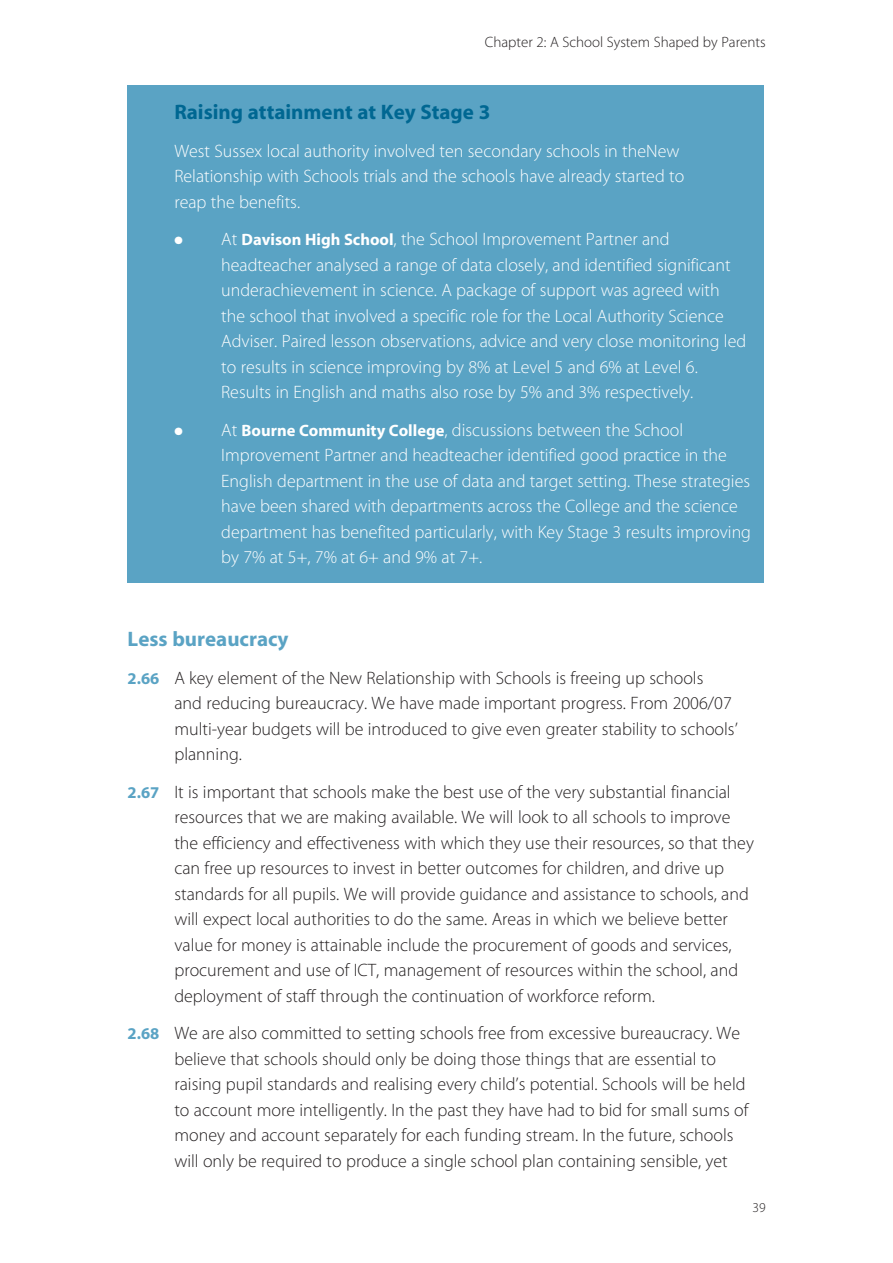
<style>
.page{position:relative;width:893px;height:1263px;background:#fff}
.page>*{position:absolute;margin:0;border:0;box-sizing:border-box;transform-origin:0 0}
.t1{font:21px "Myriad MM Bold";color:#006792}
.t2{font:21px "Myriad MM Bold";color:#5aa3c4}
.t3{font:18px/25.5px "Myriad MM Light";color:#231f20}
.t4{font:18px/25.5px "Myriad MM Light";color:#fff}
.t5{font:15px "Myriad MM Light";color:#231f20}
.t6{font:13.5px "Myriad MM Light";color:#231f20}
.s1{font-family:"Myriad MM Bold";font-size:16.5px}
.s2{font-family:"Myriad MM Bold";font-size:16.5px;color:#5aa3c4}
</style>
<div class="page">
<div style="left:128px;top:85px;width:636px;height:498px;background:#5aa3c4"></div>
<p class="t5" style="left:485px;top:36px;width:282px">Chapter 2: A School System Shaped by Parents</p>
<p class="t1" style="left:174px;top:104px;width:317px">Raising attainment at Key Stage 3</p>
<p class="t4" style="left:174px;top:139px;width:511px">West Sussex local authority involved ten secondary schools in theNew<br>Relationship with Schools trials and the schools have already started to reap the benefits.</p>
<p class="t4" style="left:221px;top:228px;width:526px;text-indent:-47px">● At <span class="s1">Davison High School</span>, the School Improvement Partner and headteacher analysed a range of data closely, and identified significant underachievement in science. A package of support was agreed with the school that involved a specific role for the Local Authority Science Adviser. Paired lesson observations, advice and very close monitoring led to results in science improving by 8% at Level 5 and 6% at Level 6.<br>Results in English and maths also rose by 5% and 3% respectively.</p>
<p class="t4" style="left:221px;top:418px;width:531px;text-indent:-47px">● At <span class="s1">Bourne Community College</span>, discussions between the School Improvement Partner and headteacher identified good practice in the English department in the use of data and target setting. These strategies have been shared with departments across the College and the science department has benefited particularly, with Key Stage 3 results improving by 7% at 5+, 7% at 6+ and 9% at 7+.</p>
<p class="t2" style="left:128px;top:631px;width:162px">Less bureaucracy</p>
<p class="t3" style="left:174px;top:667px;width:565px;text-indent:-47px"><span class="s2">2.66</span> A key element of the New Relationship with Schools is freeing up schools<br>and reducing bureaucracy. We have made important progress. From 2006/07 multi-year budgets will be introduced to give even greater stability to schools’ planning.</p>
<p class="t3" style="left:174px;top:781px;width:581px;text-indent:-47px"><span class="s2">2.67</span> It is important that schools make the best use of the very substantial financial resources that we are making available. We will look to all schools to improve the efficiency and effectiveness with which they use their resources, so that they can free up resources to invest in better outcomes for children, and drive up standards for all pupils. We will provide guidance and assistance to schools, and will expect local authorities to do the same. Areas in which we believe better value for money is attainable include the procurement of goods and services, procurement and use of ICT, management of resources within the school, and deployment of staff through the continuation of workforce reform.</p>
<p class="t3" style="left:174px;top:1022px;width:575px;text-indent:-47px"><span class="s2">2.68</span> We are also committed to setting schools free from excessive bureaucracy. We believe that schools should only be doing those things that are essential to raising pupil standards and realising every child’s potential. Schools will be held to account more intelligently. In the past they have had to bid for small sums of money and account separately for each funding stream. In the future, schools will only be required to produce a single school plan containing sensible, yet</p>
<p class="t6" style="left:752px;top:1202px;width:15px">39</p>
</div>
